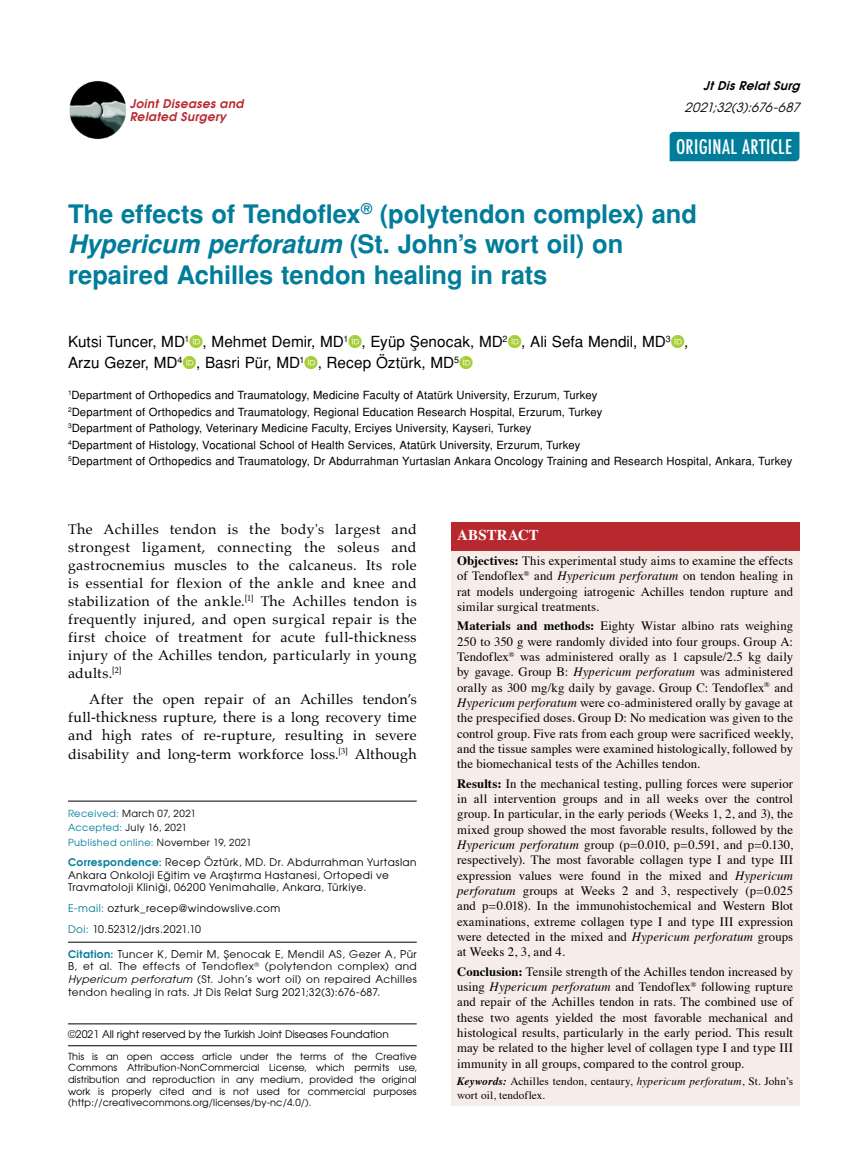
<style>
.page{position:relative;width:859px;height:1170px;background:#fff}
.page>*{position:absolute;margin:0;border:0;box-sizing:border-box;transform-origin:0 0}
.t1{font:700 25.5px/30.6px "Helvetica Tr";letter-spacing:-.005em;color:#007d9a}
.t2{font:500 condensed 19.5px "Futura";letter-spacing:.02em;color:#fff}
.t3{font:15.3px/21.3px "Helvetica Normal Tr";color:#000}
.t4{font:700 15px "Times";letter-spacing:.01em;color:#fff}
.t5{font:14.25px/18px "Palatino";letter-spacing:.02em;color:#000;text-align:justify}
.t6{font:12.75px/15.3px "Times";letter-spacing:.005em;color:#000;text-align:justify}
.t7{font:italic 12.75px "Avant Garde Tr";color:#000}
.t8{font:12px/13.5px "Avant Garde Bold Italic Tr";letter-spacing:.03em;color:#b8292f}
.t9{font:italic 12px "Avant Garde Bold Tr";color:#000}
.t10{font:11.25px/16.5px "Helvetica Normal Tr";letter-spacing:.015em;color:#000}
.t11{font:11.25px/13.5px "Times";letter-spacing:.005em;color:#000}
.t12{font:10.5px/12.3px "Avant Garde Tr";letter-spacing:.04em;color:#000}
.t13{font:10.5px/12.6px "Avant Garde";letter-spacing:.045em;color:#000;text-align:justify}
.t14{font:10.5px "Avant Garde Tr";color:#000}
.t15{font:9.75px/11.7px "Avant Garde Tr";letter-spacing:.015em;color:#000;text-align:justify}
.t16{font:9.75px/14.4px "Avant Garde Tr";letter-spacing:.045em;color:#000}
.s1{font-family:"Helvetica Bold Italic Tr";font-weight:400}
.s2{color:#007d9a}
.s3{font-family:"Avant Garde Bold Tr";color:#007d9a}
.s4{font-style:italic}
.s5{font-family:"Avant Garde"}
.s6{font-weight:700}
.s7{font-weight:700;font-style:italic}
</style>
<div class="page">
<div style="left:670px;top:132px;width:129px;height:29px;background:#007d9a"></div>
<img style="left:69px;top:81px;width:58px;height:58px">
<hr style="left:68px;top:941px;width:349px;height:1px;background:#000">
<hr style="left:68px;top:800px;width:349px;height:1px;background:#000">
<div style="left:451px;top:549px;width:348px;height:556px;background:#f7ede8"></div>
<div style="left:451px;top:522px;width:348px;height:28px;background:#b8292f"></div>
<hr style="left:68px;top:1045px;width:349px;height:1px;background:#000">
<hr style="left:68px;top:1023px;width:349px;height:1px;background:#000">
<p class="t8" style="left:130px;top:96px;width:115px">Joint Diseases and<br>Related Surgery</p>
<p class="t9" style="left:703px;top:77px;width:102px">JtDisRelatSurg</p>
<p class="t7" style="left:684px;top:99px;width:121px">2021;32(3):676-687</p>
<h2 class="t2" style="left:676px;top:135px;width:118px">ORIGINAL ARTICLE</h2>
<h1 class="t1" style="left:68px;top:198px;width:630px">The effects of Tendoflex<sup>®</sup> (polytendon complex) and<br><span class="s1">Hypericum perforatum</span> (St. John’s wort oil) on repaired Achilles tendon healing in rats</h1>
<p class="t3" style="left:68px;top:330px;width:622px">Kutsi Tuncer, MD<sup>1</sup> , Mehmet Demir, MD<sup>1</sup> , Eyüp Şenocak, MD<sup>2</sup> , Ali Sefa Mendil, MD<sup>3</sup> ,<br>Arzu Gezer, MD<sup>4</sup> , Basri Pür, MD<sup>1</sup> , Recep Öztürk, MD<sup>5</sup></p>
<p class="t10" style="left:68px;top:387px;width:726px"><sup>1</sup>Department of Orthopedics and Traumatology, Medicine Faculty of Atatürk University, Erzurum, Turkey<br><sup>2</sup>Department of Orthopedics and Traumatology, Regional Education Research Hospital, Erzurum, Turkey<br><sup>3</sup>Department of Pathology, Veterinary Medicine Faculty, Erciyes University, Kayseri, Turkey<br><sup>4</sup>Department of Histology, Vocational School of Health Services, Atatürk University, Erzurum, Turkey<br><sup>5</sup>Department of Orthopedics and Traumatology, Dr Abdurrahman Yurtaslan Ankara Oncology Training and Research Hospital, Ankara, Turkey</p>
<p class="t5" style="left:68px;top:520px;width:350px">The Achilles tendon is the body's largest and strongest ligament, connecting the soleus and gastrocnemius muscles to the calcaneus. Its role is essential for flexion of the ankle and knee and stabilization of the ankle.<sup>[1]</sup> The Achilles tendon is frequently injured, and open surgical repair is the first choice of treatment for acute full-thickness injury of the Achilles tendon, particularly in young adults.<sup>[2]</sup></p>
<p class="t5" style="left:68px;top:690px;width:350px;text-indent:21px">After the open repair of an Achilles tendon’s full-thickness rupture, there is a long recovery time and high rates of re-rupture, resulting in severe disability and long-term workforce loss.<sup>[3]</sup> Although</p>
<p class="t16" style="left:68px;top:805px;width:185px"><span class="s2">Received:</span> March 07, 2021<br><span class="s2">Accepted:</span> July 16, 2021<br><span class="s2">Published online:</span> November 19, 2021</p>
<p class="t12" style="left:68px;top:856px;width:350px"><span class="s3">Correspondence</span>: Recep Öztürk, MD. Dr. Abdurrahman Yurtaslan<br>Ankara Onkoloji Eğitim ve Araştırma Hastanesi, Ortopedi ve<br>Travmatoloji Kliniği, 06200 Yenimahalle, Ankara, Türkiye.</p>
<p class="t12" style="left:68px;top:897px;width:214px;line-height:20.9px"><span class="s2">E-mail:</span> ozturk_recep@windowslive.com<br><span class="s2">Doi:</span> 10.52312/jdrs.2021.10</p>
<p class="t13" style="left:68px;top:947px;width:350px"><span class="s3">Citation:</span> Tuncer K, Demir M, Şenocak E, Mendil AS, Gezer A, Pür B, et al. The effects of Tendoflex<sup>®</sup> (polytendon complex) and <span class="s4">Hypericum perforatum</span> (St. John’s wort oil) on repaired Achilles</p>
<p class="t12" style="left:68px;top:985px;width:314px"><span class="s5">tendon healing in rats</span>. Jt Dis Relat Surg 2021;32(3):676-687.</p>
<p class="t14" style="left:68px;top:1027px;width:322px">©2021 All right reserved by the Turkish Joint Diseases Foundation</p>
<p class="t15" style="left:68px;top:1049px;width:350px">This is an open access article under the terms of the Creative Commons Attribution-NonCommercial License, which permits use, distribution and reproduction in any medium, provided the original work is properly cited and is not used for commercial purposes (http://creativecommons.org/licenses/by-nc/4.0/).</p>
<p class="t4" style="left:457px;top:520px;width:83px">ABSTRACT</p>
<p class="t6" style="left:457px;top:552px;width:337px"><span class="s6">Objectives:</span> This experimental study aims to examine the effects of Tendoflex<sup>®</sup> and <span class="s4">Hypericum perforatum</span> on tendon healing in rat models undergoing iatrogenic Achilles tendon rupture and similar surgical treatments.</p>
<p class="t6" style="left:457px;top:617px;width:337px"><span class="s6">Materials and methods:</span> Eighty Wistar albino rats weighing 250 to 350 g were randomly divided into four groups. Group A:<br>Tendoflex<sup>®</sup> was administered orally as 1 capsule/2.5 kg daily by gavage. Group B: <span class="s4">Hypericum perforatum</span> was administered orally as 300 mg/kg daily by gavage. Group C: Tendoflex<sup>®</sup> and <span class="s4">Hypericum perforatum</span> were co-administered orally by gavage at the prespecified doses. Group D: No medication was given to the control group. Five rats from each group were sacrificed weekly, and the tissue samples were examined histologically, followed by the biomechanical tests of the Achilles tendon.</p>
<p class="t6" style="left:457px;top:774px;width:337px"><span class="s6">Results:</span> In the mechanical testing, pulling forces were superior in all intervention groups and in all weeks over the control group. In particular, in the early periods (Weeks 1, 2, and 3), the mixed group showed the most favorable results, followed by the <span class="s4">Hypericum perforatum</span> group (p=0.010, p=0.591, and p=0.130, respectively). The most favorable collagen type I and type III expression values were found in the mixed and <span class="s4">Hypericum perforatum</span> groups at Weeks 2 and 3, respectively (p=0.025 and p=0.018). In the immunohistochemical and Western Blot examinations, extreme collagen type I and type III expression were detected in the mixed and <span class="s4">Hypericum perforatum</span> groups at Weeks 2, 3, and 4.</p>
<p class="t6" style="left:457px;top:962px;width:337px"><span class="s6">Conclusion:</span> Tensile strength of the Achilles tendon increased by using <span class="s4">Hypericum perforatum</span> and Tendoflex<sup>®</sup> following rupture and repair of the Achilles tendon in rats. The combined use of these two agents yielded the most favorable mechanical and histological results, particularly in the early period. This result may be related to the higher level of collagen type I and type III immunity in all groups, compared to the control group.</p>
<p class="t11" style="left:457px;top:1073px;width:337px"><span class="s7">Keywords:</span> Achilles tendon, centaury, <span class="s4">hypericum perforatum</span>, St. John’s wort oil, tendoflex.</p>
</div>
